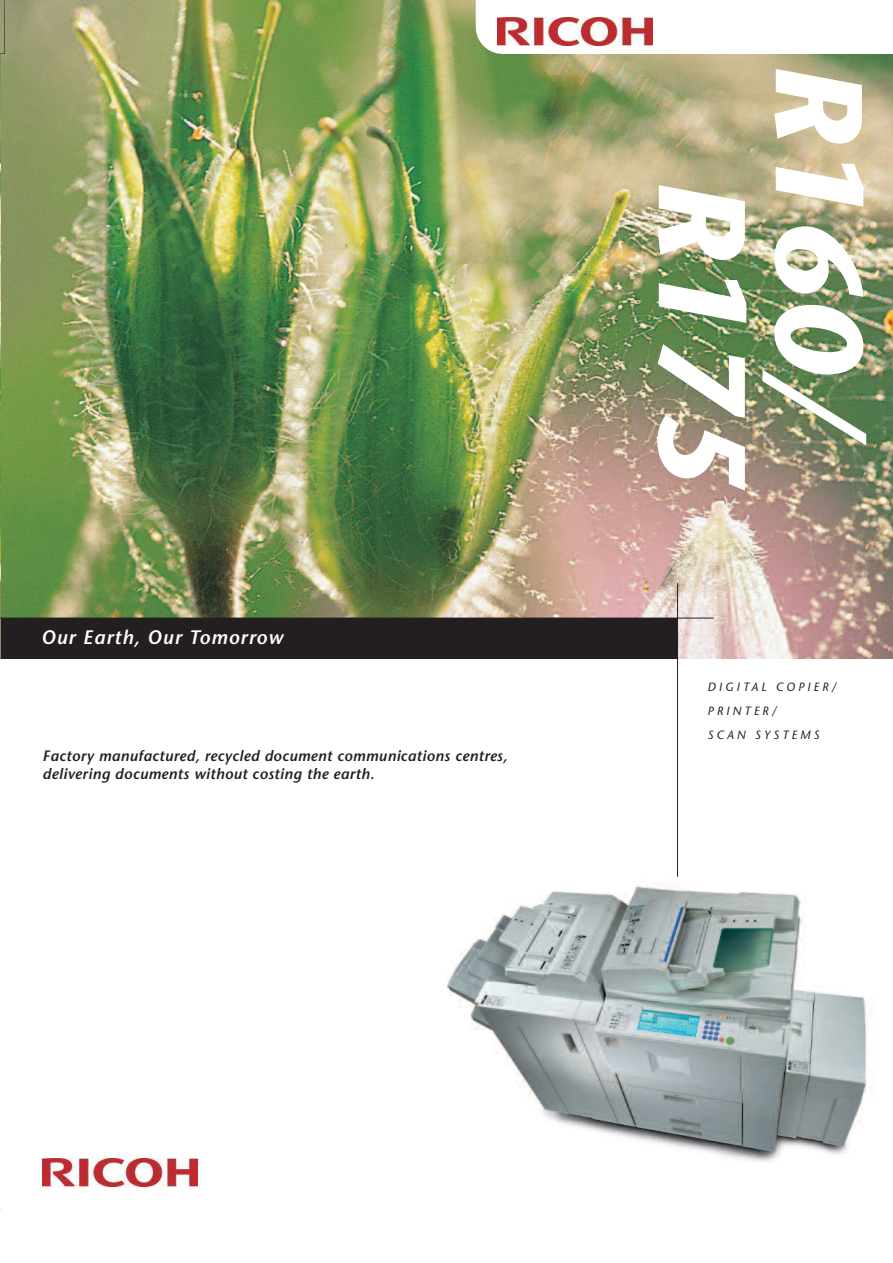
<style>
.page{position:relative;width:893px;height:1263px;background:#fff}
.page>*{position:absolute;margin:0;border:0;box-sizing:border-box;transform-origin:0 0}
.t1{font:italic 700 123px/117px "Stone Sans";color:#fff}
.t2{font:italic 600 19.5px "Stone Sans";letter-spacing:.05em;color:#fff}
.t3{font:italic 600 15px/18px "Stone Sans";letter-spacing:.025em;color:#231f20}
.t4{font:italic 12px/24px "Stone Sans";letter-spacing:.25em;color:#231f20}
</style>
<div class="page">
<img style="left:1px;top:0;width:892px;height:658px">
<div style="left:0;top:618px;width:677px;height:40px;background:#231f20"></div>
<img style="left:0;top:54px;width:1px;height:604px">
<svg style="left:476px;top:0;width:417px;height:54px"></svg>
<img style="left:498px;top:18px;width:154px;height:28px">
<img style="left:446px;top:823px;width:428px;height:339px">
<hr style="left:677px;top:583px;width:1px;height:294px;background:#231f20">
<hr style="left:0;top:618px;width:713px;height:1px;background:#231f20">
<svg style="left:0;top:0;width:5px;height:54px"></svg>
<img style="left:43px;top:1158px;width:154px;height:28px">
<h2 class="t2" style="left:41px;top:630px;width:243px">Our Earth, Our Tomorrow</h2>
<p class="t3" style="left:43px;top:748px;width:466px">Factory manufactured, recycled document communications centres, delivering documents without costing the earth.</p>
<h1 class="t1" style="left:864px;top:178px;width:314px;text-indent:-116px;rotate:90deg">R160/<br>R175</h1>
<p class="t4" style="left:707px;top:676px;width:130px">DIGITAL COPIER/<br>PRINTER/<br>SCAN SYSTEMS</p>
</div>
